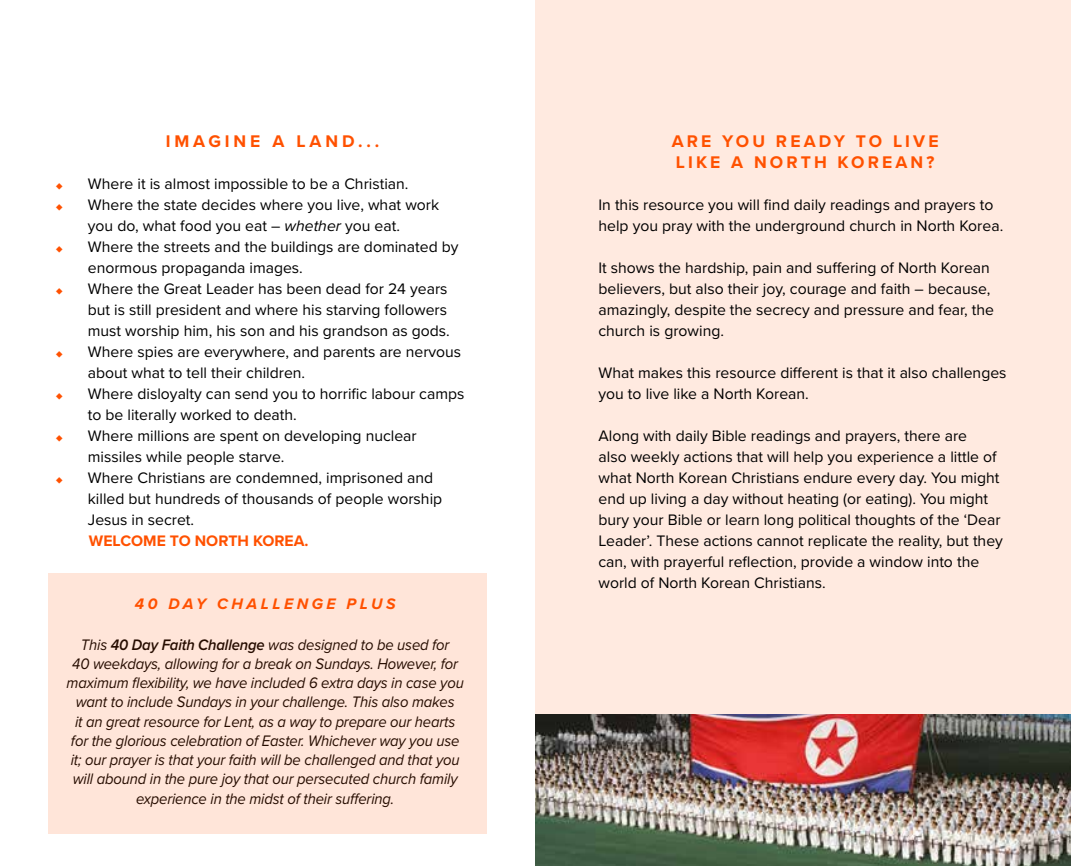
<style>
.page{position:relative;width:1071px;height:866px;background:#fff}
.page>*{position:absolute;margin:0;border:0;box-sizing:border-box;transform-origin:0 0}
.t1{font:700 17.5px/21px "Proxima Nova";letter-spacing:.18em;color:#ff5100}
.t2{font:700 17.5px "Proxima Nova";letter-spacing:.22em;color:#ff5100}
.t3{font:15.75px/21px "Proxima Nova";color:#000}
.t4{font:italic 15.75px/19.2px "Proxima Nova";letter-spacing:-.01em;color:#000;text-align:center;scale:.94 1}
.t5{font:700 15.75px "Proxima Nova";color:#ff5100}
.t6{font:italic 700 15.75px "Proxima Nova";letter-spacing:.22em;color:#ff5100}
.s1{font-style:italic}
.s2{font-weight:600}
</style>
<div class="page">
<div style="left:536px;top:0;width:535px;height:721px;background:#ffeae0"></div>
<img style="left:535px;top:714px;width:536px;height:152px">
<div style="left:49px;top:573px;width:438px;height:261px;background:#ffe5d9"></div>
<p class="t2" style="left:166px;top:128px;width:215px">IMAGINE A LAND...</p>
<p class="t3" style="left:88px;top:173px;width:378px">Where it is almost impossible to be a Christian.<br>Where the state decides where you live, what work you do, what food you eat – <span class="s1">whether</span> you eat.<br>Where the streets and the buildings are dominated by enormous propaganda images.<br>Where the Great Leader has been dead for 24 years but is still president and where his starving followers must worship him, his son and his grandson as gods.<br>Where spies are everywhere, and parents are nervous about what to tell their children.<br>Where disloyalty can send you to horrific labour camps to be literally worked to death.<br>Where millions are spent on developing nuclear missiles while people starve.<br>Where Christians are condemned, imprisoned and killed but hundreds of thousands of people worship Jesus in secret.</p>
<p class="t5" style="left:89px;top:529px;width:221px">WELCOME TO NORTH KOREA.</p>
<p class="t6" style="left:135px;top:592px;width:262px">40 DAY CHALLENGE PLUS</p>
<p class="t4" style="left:67px;top:634px;width:424px">This <span class="s2">40 Day Faith Challenge</span> was designed to be used for<br>40 weekdays, allowing for a break on Sundays. However, for maximum flexibility, we have included 6 extra days in case you want to include Sundays in your challenge. This also makes<br>it an great resource for Lent, as a way to prepare our hearts for the glorious celebration of Easter. Whichever way you use it; our prayer is that your faith will be challenged and that you will abound in the pure joy that our persecuted church family experience in the midst of their suffering.</p>
<p class="t1" style="left:672px;top:130px;width:268px">ARE YOU READY TO LIVE<br>LIKE A NORTH KOREAN?</p>
<p class="t3" style="left:599px;top:194px;width:406px">In this resource you will find daily readings and prayers to help you pray with the underground church in North Korea.</p>
<p class="t3" style="left:599px;top:257px;width:397px">It shows the hardship, pain and suffering of North Korean believers, but also their joy, courage and faith – because, amazingly, despite the secrecy and pressure and fear, the church is growing.</p>
<p class="t3" style="left:599px;top:362px;width:410px">What makes this resource different is that it also challenges you to live like a North Korean.</p>
<p class="t3" style="left:599px;top:425px;width:406px">Along with daily Bible readings and prayers, there are<br>also weekly actions that will help you experience a little of what North Korean Christians endure every day. You might end up living a day without heating (or eating). You might bury your Bible or learn long political thoughts of the ‘Dear Leader’. These actions cannot replicate the reality, but they can, with prayerful reflection, provide a window into the world of North Korean Christians.</p>
</div>
